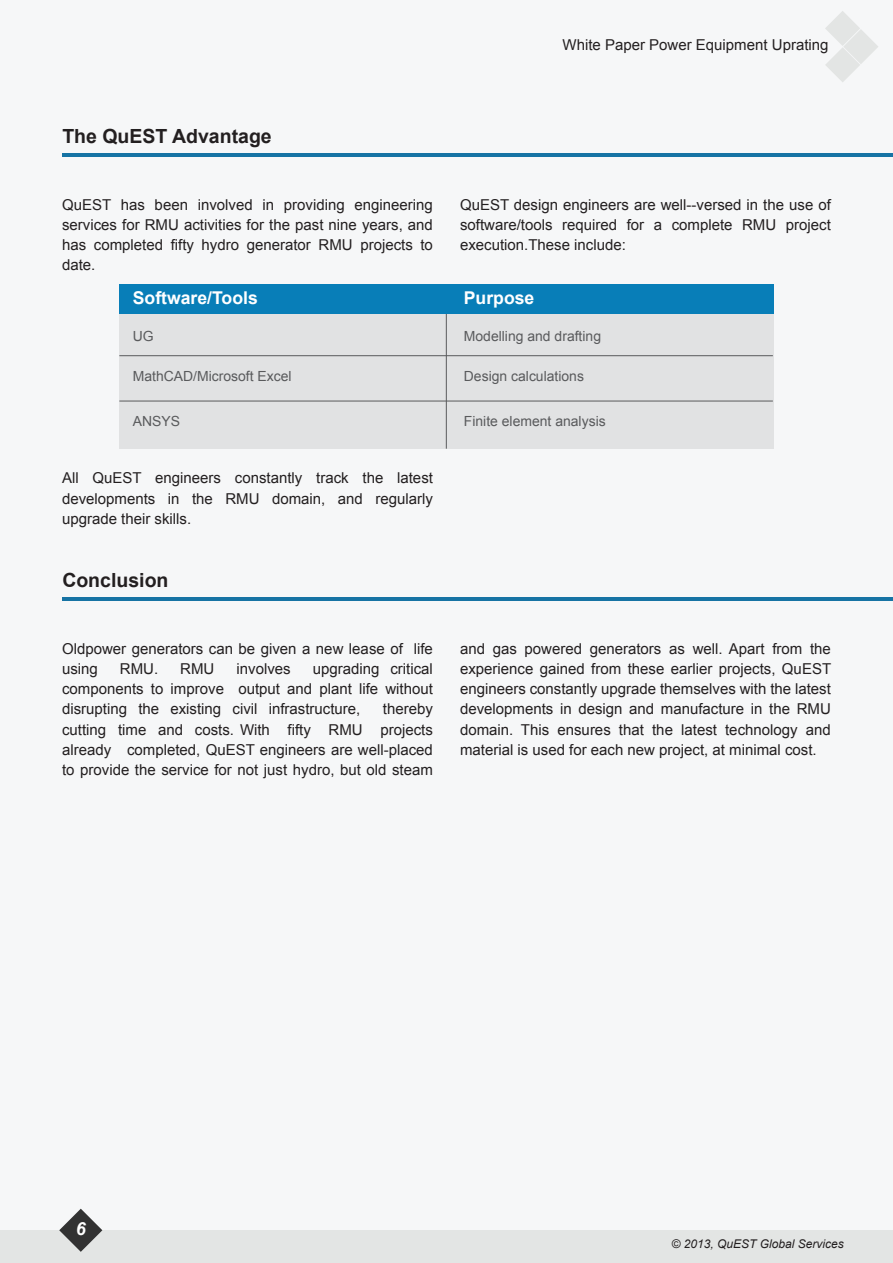
<style>
.page{position:relative;width:893px;height:1263px;background:#f6f7f8}
.page>*{position:absolute;margin:0;border:0;box-sizing:border-box;transform-origin:0 0}
.t1{font:700 19.5px "Arial";color:#231f20}
.t2{font:italic 700 18px "Arial";color:#fff}
.t3{font:700 17.55px "Arial";color:#fff}
.t4{font:15px/20.2px "Arial";color:#231f20;text-align:justify}
.t5{font:13.95px "Arial";color:#595a5c}
.t6{font:italic 12px "Arial";color:#231f20}
</style>
<div class="page">
<hr style="left:62px;top:153px;width:831px;height:3px;background:#1673a4">
<div style="left:0;top:1230px;width:893px;height:33px;background:#e3e5e4"></div>
<svg style="left:59px;top:1209px;width:43px;height:43px"></svg>
<svg style="left:825px;top:11px;width:53px;height:71px"></svg>
<hr style="left:62px;top:597px;width:831px;height:3px;background:#1673a4">
<div style="left:119px;top:284px;width:655px;height:164px;background:#dcddde"></div>
<hr style="left:446px;top:294px;width:1px;height:155px;background:#595a5c">
<div style="left:120px;top:284px;width:654px;height:29px;background:#087eb8"></div>
<hr style="left:119px;top:355px;width:654px;height:1px;background:#595a5c">
<hr style="left:119px;top:401px;width:654px;height:1px;background:#595a5c">
<h1 class="t1" style="left:62px;top:123px;width:211px">The QuEST Advantage</h1>
<p class="t4" style="left:562px;top:35px;width:267px">White Paper Power Equipment Uprating</p>
<p class="t4" style="left:62px;top:194px;width:372px">QuEST has been involved in providing engineering services for RMU activities for the past nine years, and has completed fifty hydro generator RMU projects to date.</p>
<p class="t4" style="left:460px;top:194px;width:372px">QuEST design engineers are well--versed in the use of software/tools required for a complete RMU project execution.These include:</p>
<p class="t3" style="left:133px;top:287px;width:127px">Software/Tools</p>
<p class="t3" style="left:464px;top:287px;width:72px">Purpose</p>
<p class="t5" style="left:133px;top:327px;width:22px">UG</p>
<p class="t5" style="left:133px;top:367px;width:160px">MathCAD/Microsoft Excel</p>
<p class="t5" style="left:464px;top:327px;width:139px">Modelling and drafting</p>
<p class="t5" style="left:464px;top:367px;width:122px">Design calculations</p>
<p class="t5" style="left:133px;top:412px;width:49px">ANSYS</p>
<p class="t5" style="left:464px;top:412px;width:143px">Finite element analysis</p>
<p class="t4" style="left:62px;top:468px;width:372px">All QuEST engineers constantly track the latest developments in the RMU domain, and regularly upgrade their skills.</p>
<h1 class="t1" style="left:62px;top:567px;width:108px">Conclusion</h1>
<p class="t4" style="left:62px;top:638px;width:372px">Oldpower generators can be given a new lease of life using</p>
<p class="t4" style="left:62px;top:659px;width:372px;text-indent:251px">upgrading critical components to improve output and plant life without disrupting the existing civil infrastructure,</p>
<p class="t4" style="left:120px;top:659px;width:40px">RMU.</p>
<p class="t4" style="left:180px;top:659px;width:36px">RMU</p>
<p class="t4" style="left:236px;top:659px;width:56px">involves</p>
<p class="t4" style="left:62px;top:699px;width:372px;text-indent:321px">thereby cutting time and costs. With fifty RMU projects already completed, QuEST engineers are well-placed to provide the service for not just hydro, but old steam</p>
<p class="t4" style="left:460px;top:638px;width:373px">and gas powered generators as well. Apart from the experience gained from these earlier projects, QuEST engineers constantly upgrade themselves with the latest developments in design and manufacture in the RMU domain. This ensures that the latest technology and material is used for each new project, at minimal cost.</p>
<p class="t2" style="left:76px;top:1216px;width:12px">6</p>
<p class="t6" style="left:672px;top:1236px;width:174px">© 2013, QuEST Global Services</p>
</div>
